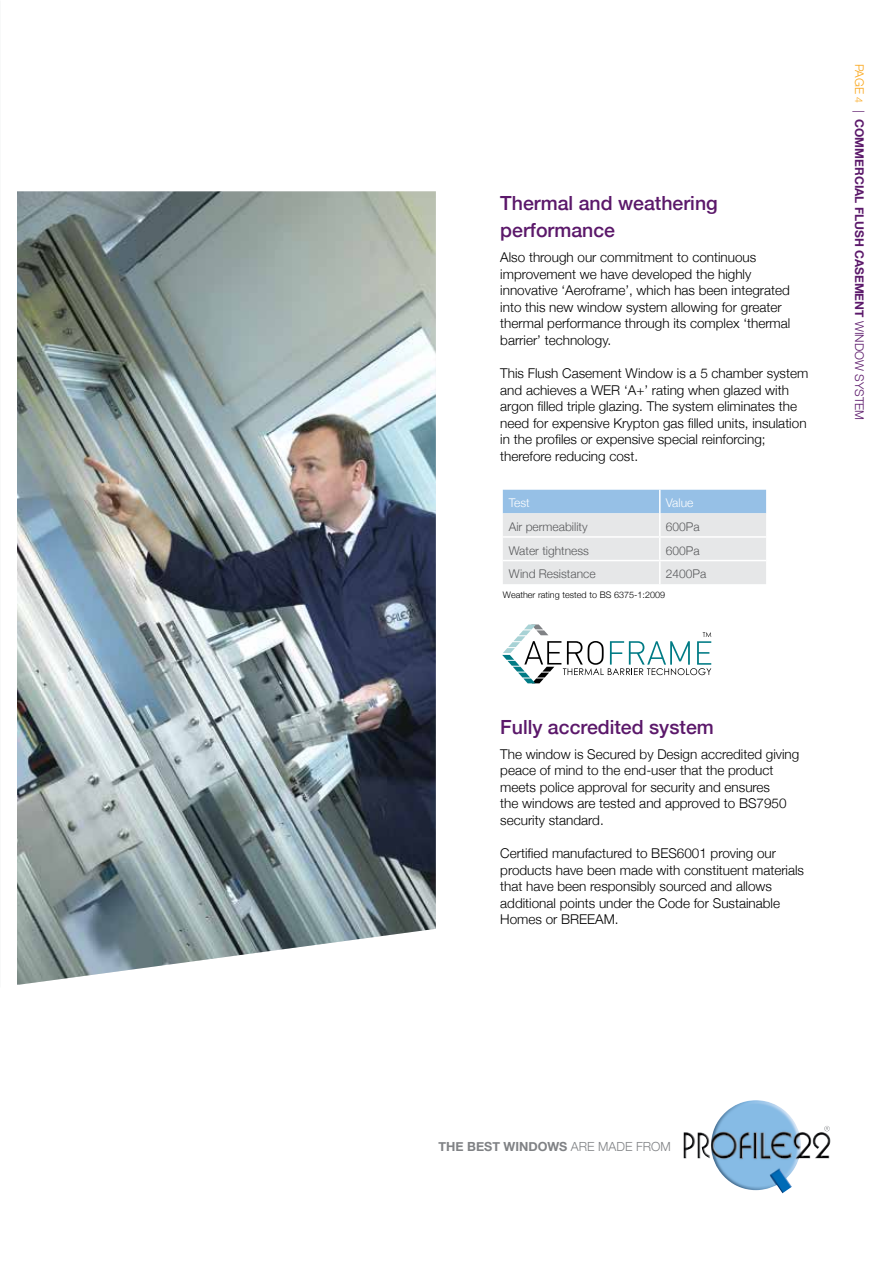
<style>
.page{position:relative;width:893px;height:1263px;background:#fff}
.page>*{position:absolute;margin:0;border:0;box-sizing:border-box;transform-origin:0 0}
.t1{font:500 19.5px/27px "Helvetica Neue";color:#5b186a}
.t2{font:300 13.5px/16.5px "Helvetica Neue";color:#000}
.t3{font:700 12.6px "Helvetica Neue";color:#808285}
.t4{font:300 12.6px "Helvetica Neue";color:#808285}
.t5{font:300 12px "Helvetica Neue";color:#58595b}
.t6{font:700 12px "Helvetica Neue";color:#5b186a}
.t7{font:300 12px "Helvetica Neue";color:#fff}
.t8{font:300 9px "Helvetica Neue";color:#000}
.s1{font-weight:300;color:#faa61a}
.s2{font-weight:300;font-size:10.5px;color:#faa61a}
.s3{font-weight:300}
</style>
<div class="page">
<img style="left:17px;top:191px;width:419px;height:794px">
<svg style="left:502px;top:624px;width:209px;height:59px"></svg>
<img style="left:684px;top:1100px;width:146px;height:93px">
<svg style="left:503px;top:490px;width:263px;height:94px;background:#d1dde7"></svg>
<hr style="left:659px;top:490px;width:2px;height:23px;background:#fff">
<hr style="left:660px;top:536px;width:106px;height:2px;background:#fff">
<hr style="left:660px;top:560px;width:106px;height:1px;background:#fff">
<hr style="left:659px;top:513px;width:2px;height:23px;background:#fff">
<hr style="left:659px;top:538px;width:2px;height:22px;background:#fff">
<hr style="left:659px;top:561px;width:2px;height:23px;background:#fff">
<hr style="left:503px;top:536px;width:157px;height:2px;background:#fff">
<hr style="left:503px;top:560px;width:157px;height:1px;background:#fff">
<h1 class="t1" style="left:500px;top:188px;width:219px">Thermal and weathering performance</h1>
<p class="t2" style="left:500px;top:248px;width:292px">Also through our commitment to continuous improvement we have developed the highly innovative ‘Aeroframe’, which has been integrated into this new window system allowing for greater thermal performance through its complex ‘thermal barrier’ technology.</p>
<p class="t2" style="left:500px;top:364px;width:310px">This Flush Casement Window is a 5 chamber system and achieves a WER ‘A+’ rating when glazed with argon filled triple glazing. The system eliminates the need for expensive Krypton gas filled units, insulation in the profiles or expensive special reinforcing; therefore reducing cost.</p>
<p class="t7" style="left:509px;top:493px;width:22px">Test</p>
<p class="t7" style="left:666px;top:493px;width:29px">Value</p>
<p class="t5" style="left:509px;top:517px;width:80px">Air permeability</p>
<p class="t5" style="left:666px;top:517px;width:35px">600Pa</p>
<p class="t5" style="left:509px;top:541px;width:82px">Water tightness</p>
<p class="t5" style="left:666px;top:541px;width:35px">600Pa</p>
<p class="t5" style="left:509px;top:564px;width:88px">Wind Resistance</p>
<p class="t5" style="left:666px;top:564px;width:42px">2400Pa</p>
<p class="t8" style="left:503px;top:587px;width:164px">Weather rating tested to BS 6375-1:2009</p>
<p class="t6" style="left:869px;top:64px;width:357px;rotate:90deg"><span class="s1">page</span> <span class="s2">4</span> <span class="s3">|</span> COMMERCIAL FLUSH CASEMENT <span class="s3">window system</span></p>
<h1 class="t1" style="left:500px;top:711px;width:215px">Fully accredited system</h1>
<p class="t2" style="left:500px;top:744px;width:301px">The window is Secured by Design accredited giving peace of mind to the end-user that the product meets police approval for security and ensures<br>the windows are tested and approved to BS7950 security standard.</p>
<p class="t2" style="left:500px;top:844px;width:305px">Certified manufactured to BES6001 proving our products have been made with constituent materials that have been responsibly sourced and allows additional points under the Code for Sustainable Homes or BREEAM.</p>
<p class="t3" style="left:439px;top:1136px;width:10px">THE</p>
<p class="t3" style="left:467px;top:1136px;width:18px">BEST</p>
<p class="t3" style="left:503px;top:1136px;width:77px">WIN DOWS <span class="s3">are</span></p>
<p class="t4" style="left:598px;top:1136px;width:48px">madefrom</p>
</div>
